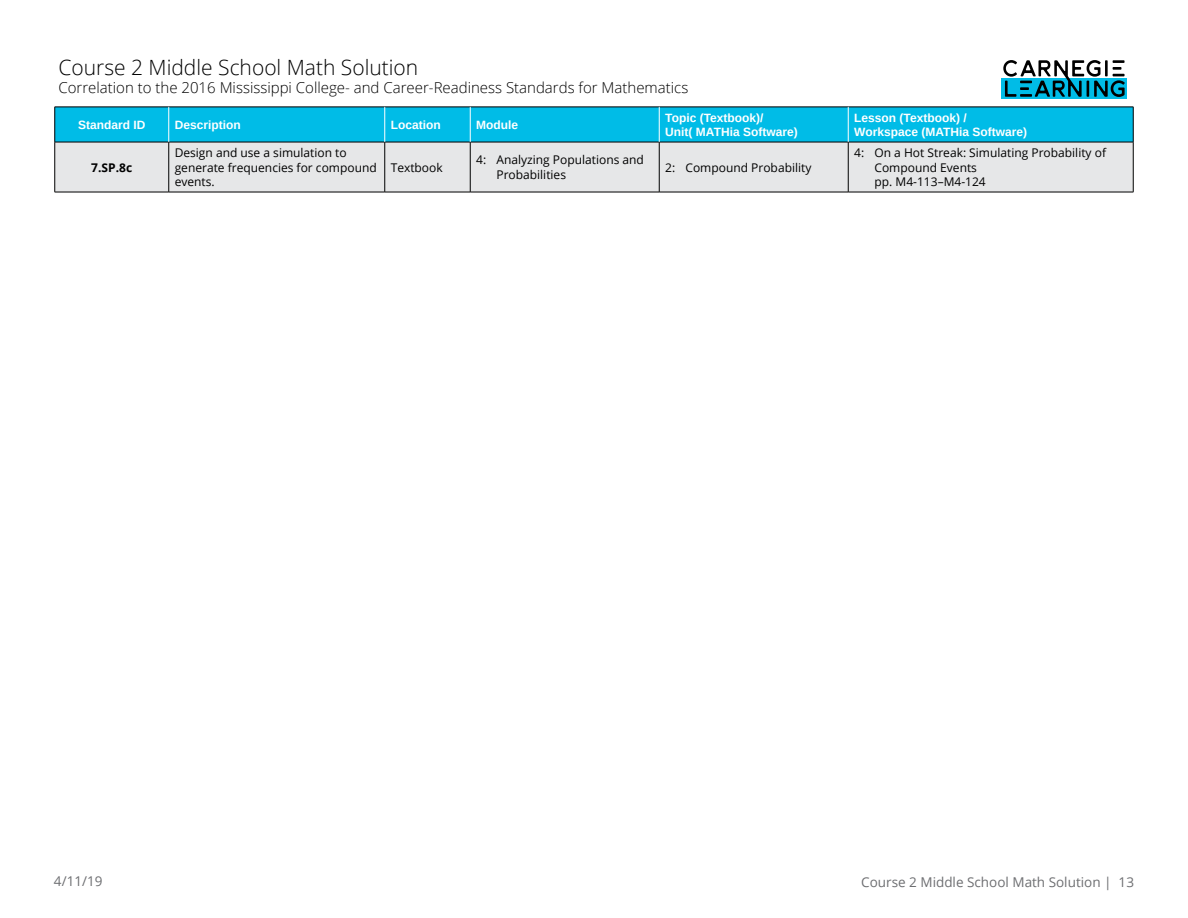
<style>
.page{position:relative;width:1188px;height:918px;background:#fff}
.page>*{position:absolute;margin:0;border:0;box-sizing:border-box;transform-origin:0 0}
.t1{font:300 21px "Open Sans";color:#000}
.t2{font:300 15px "Open Sans";color:#000}
.t3{font:13.5px "Open Sans";color:#6d6e71}
.t4{font:12px/14.4px "Open Sans";color:#000}
.t5{font:700 12px/14.4px "Arimo";color:#fff}
.t6{font:700 12px "Open Sans";color:#000}
</style>
<div class="page">
<div style="left:1001px;top:79px;width:126px;height:20px;background:#00bce7"></div>
<svg style="left:1003px;top:60px;width:122px;height:37px"></svg>
<div style="left:55px;top:108px;width:1078px;height:34px;background:#00bce7"></div>
<div style="left:55px;top:143px;width:1078px;height:49px;background:#e6e7e8"></div>
<hr style="left:55px;top:107px;width:114px;height:1px;background:#000">
<hr style="left:54px;top:107px;width:1px;height:35px;background:#000">
<hr style="left:169px;top:107px;width:216px;height:1px;background:#000">
<hr style="left:385px;top:107px;width:85px;height:1px;background:#000">
<hr style="left:470px;top:107px;width:189px;height:1px;background:#000">
<hr style="left:659px;top:107px;width:189px;height:1px;background:#000">
<hr style="left:848px;top:107px;width:285px;height:1px;background:#000">
<hr style="left:55px;top:142px;width:114px;height:1px;background:#000">
<hr style="left:54px;top:142px;width:1px;height:50px;background:#000">
<hr style="left:169px;top:142px;width:216px;height:1px;background:#000">
<hr style="left:168px;top:142px;width:1px;height:50px;background:#000">
<hr style="left:385px;top:142px;width:85px;height:1px;background:#000">
<hr style="left:384px;top:142px;width:1px;height:50px;background:#000">
<hr style="left:470px;top:142px;width:189px;height:1px;background:#000">
<hr style="left:470px;top:142px;width:1px;height:50px;background:#000">
<hr style="left:659px;top:142px;width:189px;height:1px;background:#000">
<hr style="left:659px;top:142px;width:1px;height:50px;background:#000">
<hr style="left:848px;top:142px;width:285px;height:1px;background:#000">
<hr style="left:848px;top:142px;width:1px;height:50px;background:#000">
<hr style="left:1133px;top:142px;width:1px;height:50px;background:#000">
<hr style="left:55px;top:192px;width:114px;height:1px;background:#000">
<hr style="left:169px;top:192px;width:216px;height:1px;background:#000">
<hr style="left:385px;top:192px;width:85px;height:1px;background:#000">
<hr style="left:470px;top:192px;width:189px;height:1px;background:#000">
<hr style="left:659px;top:192px;width:189px;height:1px;background:#000">
<hr style="left:848px;top:192px;width:285px;height:1px;background:#000">
<hr style="left:168px;top:107px;width:1px;height:35px;background:#fff">
<hr style="left:384px;top:107px;width:1px;height:35px;background:#fff">
<hr style="left:470px;top:107px;width:1px;height:35px;background:#fff">
<hr style="left:659px;top:107px;width:1px;height:35px;background:#fff">
<hr style="left:848px;top:107px;width:1px;height:35px;background:#fff">
<hr style="left:1133px;top:107px;width:1px;height:35px;background:#000">
<h1 class="t1" style="left:58px;top:53px;width:361px">Course 2 Middle School Math Solution</h1>
<p class="t2" style="left:58px;top:77px;width:631px">Correlation to the 2016 Mississippi College- and Career-Readiness Standards for Mathematics</p>
<p class="t5" style="left:78px;top:118px;width:69px">Standard ID</p>
<p class="t5" style="left:175px;top:118px;width:68px">Description</p>
<p class="t5" style="left:391px;top:118px;width:52px">Location</p>
<p class="t5" style="left:476px;top:118px;width:43px">Module</p>
<p class="t5" style="left:665px;top:110px;width:134px">Topic (Textbook)/<br>Unit( MATHia Software)</p>
<p class="t5" style="left:854px;top:110px;width:174px">Lesson (Textbook) /<br>Workspace (MATHia Software)</p>
<p class="t6" style="left:91px;top:159px;width:42px">7.SP.8c</p>
<p class="t4" style="left:874px;top:145px;width:233px;text-indent:-20px">4: On a Hot Streak: Simulating Probability of<br>Compound Events<br>pp. M4-113–M4-124</p>
<p class="t4" style="left:175px;top:145px;width:204px">Design and use a simulation to generate frequencies for compound events.</p>
<p class="t4" style="left:391px;top:160px;width:54px">Textbook</p>
<p class="t4" style="left:496px;top:153px;width:149px;text-indent:-20px">4: Analyzing Populations and<br>Probabilities</p>
<p class="t4" style="left:665px;top:160px;width:148px">2: Compound Probability</p>
<p class="t3" style="left:54px;top:872px;width:50px">4/11/19</p>
<p class="t3" style="left:861px;top:872px;width:274px">Course 2 Middle School Math Solution | 13</p>
</div>
